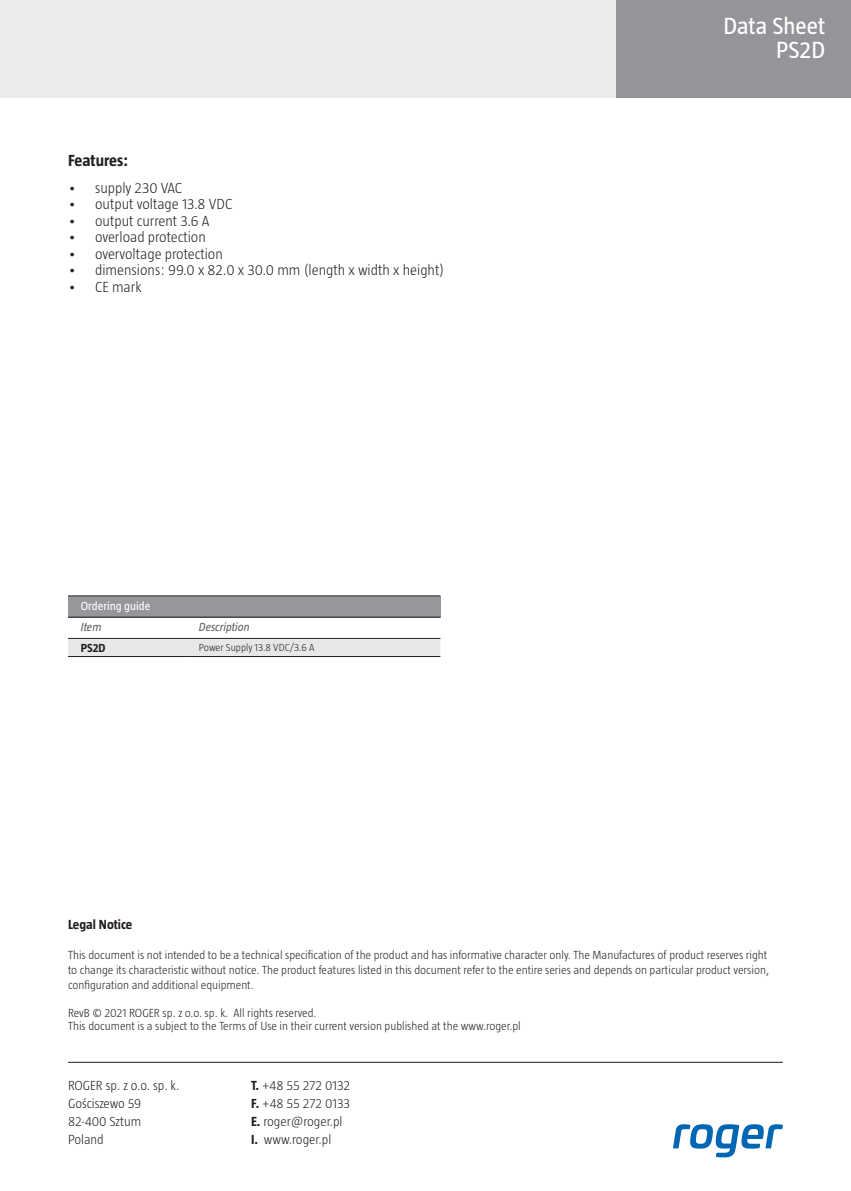
<style>
.page{position:relative;width:851px;height:1191px;background:#fff}
.page>*{position:absolute;margin:0;border:0;box-sizing:border-box;transform-origin:0 0}
.t1{font:300 24px/24px "Taz";color:#fff;text-align:right}
.t2{font:24px/24px "Taz";color:#fff;text-align:right}
.t3{font:700 16.5px "Taz";color:#231f20}
.t4{font:300 15px "Taz";color:#231f20}
.t5{font:300 13.5px/18px "Taz";color:#231f20}
.t6{font:700 13.5px "Taz";color:#231f20}
.t7{font:300 12px/15px "Taz";color:#231f20}
.t8{font:italic 12px "Taz";color:#636366}
.t9{font:12px "Taz";color:#fff}
.t10{font:700 12px "Taz";color:#231f20}
.t11{font:300 10.5px "Taz";color:#231f20}
.s1{font-weight:700}
</style>
<div class="page">
<div style="left:612px;top:0;width:238px;height:98px;background:#939598"></div>
<div style="left:0;top:0;width:615px;height:97px;background:#ececee"></div>
<svg style="left:673px;top:1124px;width:109px;height:33px"></svg>
<div style="left:68px;top:596px;width:372px;height:21px;background:#95979a"></div>
<div style="left:68px;top:639px;width:372px;height:17px;background:#e6e7e9"></div>
<hr style="left:68px;top:595px;width:118px;height:1px;background:#231f20">
<hr style="left:186px;top:595px;width:254px;height:1px;background:#231f20">
<hr style="left:68px;top:617px;width:118px;height:1px;background:#231f20">
<hr style="left:186px;top:617px;width:254px;height:1px;background:#231f20">
<hr style="left:68px;top:656px;width:118px;height:1px;background:#231f20">
<hr style="left:68px;top:638px;width:118px;height:1px;background:#231f20">
<hr style="left:186px;top:638px;width:254px;height:1px;background:#231f20">
<hr style="left:186px;top:656px;width:254px;height:1px;background:#231f20">
<hr style="left:68px;top:1062px;width:714px;height:1px;background:#231f20">
<h2 class="t3" style="left:68px;top:151px;width:62px">Features:</h2>
<p class="t4" style="left:68px;top:179px;width:115px">• supply 230 VAC</p>
<p class="t4" style="left:68px;top:196px;width:166px">• output voltage 13.8 VDC</p>
<p class="t4" style="left:68px;top:212px;width:143px">• output current 3.6 A</p>
<p class="t4" style="left:68px;top:229px;width:139px">• overload protection</p>
<p class="t4" style="left:68px;top:245px;width:156px">• overvoltage protection</p>
<p class="t4" style="left:68px;top:262px;width:377px">• dimensions: 99.0 x 82.0 x 30.0 mm (length x width x height)</p>
<p class="t4" style="left:68px;top:278px;width:75px">• CE mark</p>
<p class="t9" style="left:81px;top:599px;width:71px">Ordering guide</p>
<p class="t8" style="left:81px;top:620px;width:22px">Item</p>
<p class="t8" style="left:199px;top:620px;width:52px">Description</p>
<p class="t10" style="left:81px;top:641px;width:26px">PS2D</p>
<p class="t11" style="left:199px;top:641px;width:117px">Power Supply 13.8 VDC/3.6 A</p>
<h1 class="t2" style="left:723px;top:14px;width:103px">Data Sheet<br>PS2D</h1>
<h1 class="t1" style="left:686px;top:20px;width:136px">Kontrolery serii<br>PRxx1</h1>
<p class="t6" style="left:68px;top:916px;width:66px">Legal Notice</p>
<p class="t7" style="left:68px;top:946px;width:702px">This document is not intended to be a technical specification of the product and has informative character only. The Manufactures of product reserves right to change its characteristic without notice. The product features listed in this document refer to the entire series and depends on particular product version, configuration and additional equipment.</p>
<p class="t7" style="left:68px;top:1006px;width:454px;line-height:13.2px">RevB © 2021 ROGER sp. z o.o. sp. k. All rights reserved.<br>This document is a subject to the Terms of Use in their current version published at the www.roger.pl</p>
<p class="t5" style="left:68px;top:1076px;width:113px">ROGER sp. z o.o. sp. k.<br>Gościszewo 59<br>82-400 Sztum<br>Poland</p>
<p class="t5" style="left:251px;top:1076px;width:101px"><span class="s1">T.</span> +48 55 272 0132<br><span class="s1">F.</span> +48 55 272 0133<br><span class="s1">E.</span> roger@roger.pl<br><span class="s1">I.</span> www.roger.pl</p>
</div>
